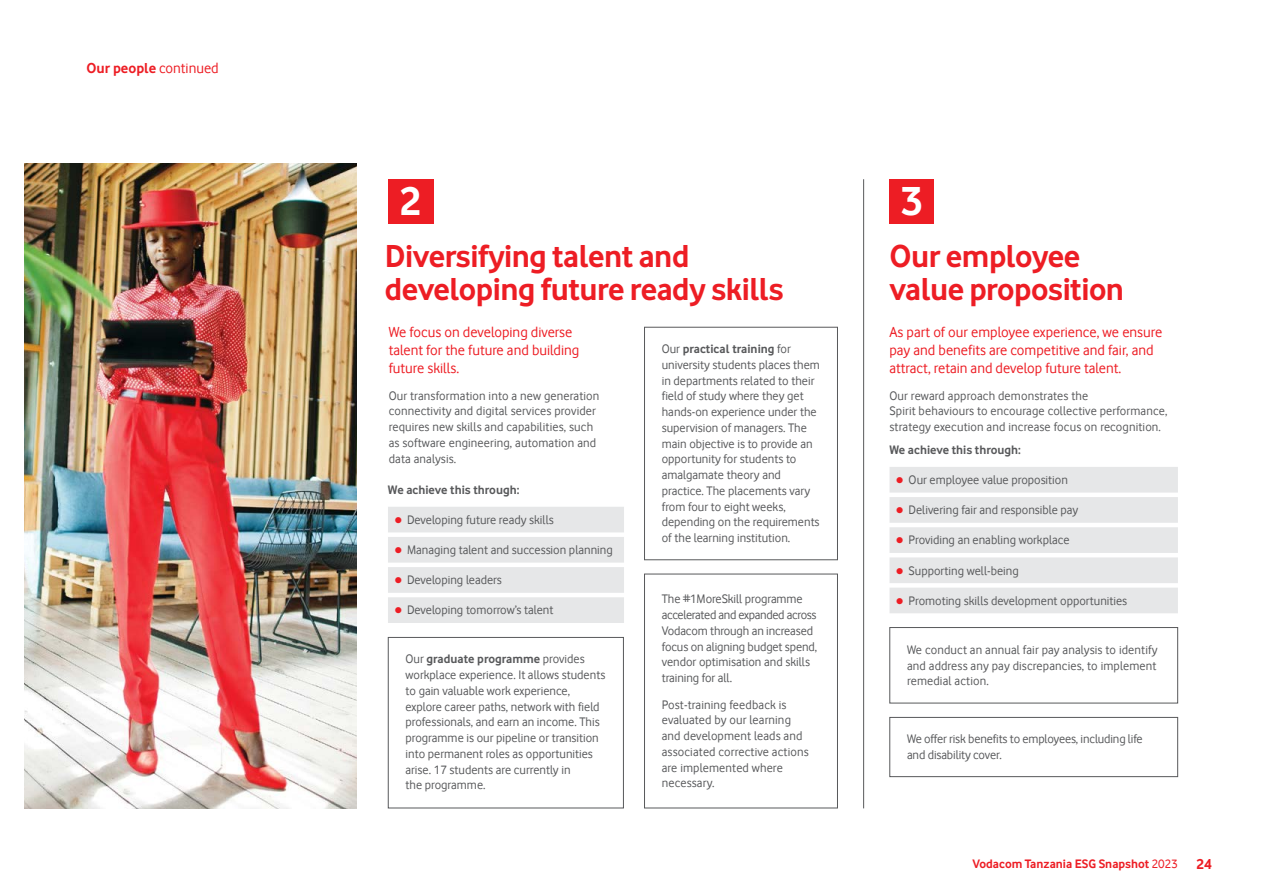
<style>
.page{position:relative;width:1263px;height:893px;background:#fff}
.page>*{position:absolute;margin:0;border:0;box-sizing:border-box;transform-origin:0 0}
.t1{font:700 42px "Vodafone Rg";color:#fff}
.t2{font:700 33px/33px "Vodafone Rg";letter-spacing:-.015em;color:#ed1d24}
.t3{font:15px/18px "Vodafone Rg";color:#ed1d24}
.t4{font:700 15px "Vodafone Rg";color:#ed1d24}
.t5{font:12.75px/15.8px "Vodafone Rg";color:#58595b}
.t6{font:700 12.75px "Vodafone Rg";color:#58595b}
.t7{font:700 12.75px "Vodafone Rg";color:#ed1d24}
.s1{font-weight:400}
.s2{font-weight:700}
.s3{font-size:15px}
</style>
<div class="page">
<img style="left:24px;top:163px;width:332px;height:645px">
<div style="left:644px;top:327px;width:194px;height:233px;border:1px solid #58595b"></div>
<div style="left:644px;top:574px;width:194px;height:234px;border:1px solid #58595b"></div>
<div style="left:388px;top:179px;width:45px;height:45px;background:#ed1d24"></div>
<div style="left:388px;top:637px;width:236px;height:171px;border:1px solid #58595b"></div>
<div style="left:889px;top:179px;width:45px;height:45px;background:#ed1d24"></div>
<div style="left:889px;top:627px;width:289px;height:76px;border:1px solid #58595b"></div>
<div style="left:889px;top:717px;width:289px;height:60px;border:1px solid #58595b"></div>
<hr style="left:863px;top:179px;width:1px;height:629px;background:#58595b">
<svg style="left:388px;top:507px;width:236px;height:116px;background:#e8e9ea"></svg>
<svg style="left:889px;top:467px;width:289px;height:146px;background:#e9e9ea"></svg>
<p class="t4" style="left:87px;top:59px;width:134px">Our people <span class="s1">continued</span></p>
<h1 class="t1" style="left:400px;top:177px;width:23px">2</h1>
<h2 class="t2" style="left:385px;top:239px;width:400px">Diversifying talent and developing future ready skills</h2>
<p class="t3" style="left:389px;top:323px;width:192px">We focus on developing diverse talent for the future and building future skills.</p>
<p class="t5" style="left:389px;top:387px;width:212px">Our transformation into a new generation connectivity and digital services provider requires new skills and capabilities, such as software engineering, automation and data analysis.</p>
<p class="t6" style="left:388px;top:482px;width:133px">We achieve this through:</p>
<p class="t5" style="left:407px;top:512px;width:148px">Developing future ready skills</p>
<p class="t5" style="left:407px;top:542px;width:207px">Managing talent and succession planning</p>
<p class="t5" style="left:407px;top:572px;width:96px">Developing leaders</p>
<p class="t5" style="left:407px;top:602px;width:148px">Developing tomorrow’s talent</p>
<p class="t5" style="left:405px;top:651px;width:201px">Our <span class="s2">graduate programme</span> provides workplace experience. It allows students to gain valuable work experience, explore career paths, network with field professionals, and earn an income. This programme is our pipeline or transition into permanent roles as opportunities arise. 17 students are currently in<br>the programme.</p>
<p class="t5" style="left:662px;top:341px;width:160px">Our <span class="s2">practical training</span> for university students places them in departments related to their field of study where they get hands-on experience under the supervision of managers. The main objective is to provide an opportunity for students to amalgamate theory and practice. The placements vary from four to eight weeks, depending on the requirements of the learning institution.</p>
<p class="t5" style="left:662px;top:591px;width:157px">The #1MoreSkill programme accelerated and expanded across<br>Vodacom through an increased focus on aligning budget spend, vendor optimisation and skills training for all.</p>
<p class="t5" style="left:662px;top:696px;width:148px">Post-training feedback is evaluated by our learning and development leads and associated corrective actions are implemented where necessary.</p>
<h1 class="t1" style="left:901px;top:177px;width:23px">3</h1>
<h2 class="t2" style="left:889px;top:239px;width:236px">Our employee value proposition</h2>
<p class="t3" style="left:889px;top:323px;width:274px">As part of our employee experience, we ensure pay and benefits are competitive and fair, and attract, retain and develop future talent.</p>
<p class="t5" style="left:889px;top:387px;width:279px">Our reward approach demonstrates the<br>Spirit behaviours to encourage collective performance, strategy execution and increase focus on recognition.</p>
<p class="t6" style="left:889px;top:442px;width:133px">We achieve this through:</p>
<p class="t5" style="left:909px;top:472px;width:161px">Our employee value proposition</p>
<p class="t5" style="left:909px;top:502px;width:171px">Delivering fair and responsible pay</p>
<p class="t5" style="left:909px;top:532px;width:162px">Providing an enabling workplace</p>
<p class="t5" style="left:909px;top:562px;width:112px">Supporting well-being</p>
<p class="t5" style="left:909px;top:593px;width:220px">Promoting skills development opportunities</p>
<p class="t5" style="left:907px;top:642px;width:252px;text-align:justify">We conduct an annual fair pay analysis to identify and address any pay discrepancies, to implement remedial action.</p>
<p class="t5" style="left:907px;top:731px;width:237px">We offer risk benefits to employees, including life and disability cover.</p>
<p class="t7" style="left:972px;top:856px;width:241px">Vodacom Tanzania ESG Snapshot <span class="s1">2023</span> <span class="s3">24</span></p>
</div>
